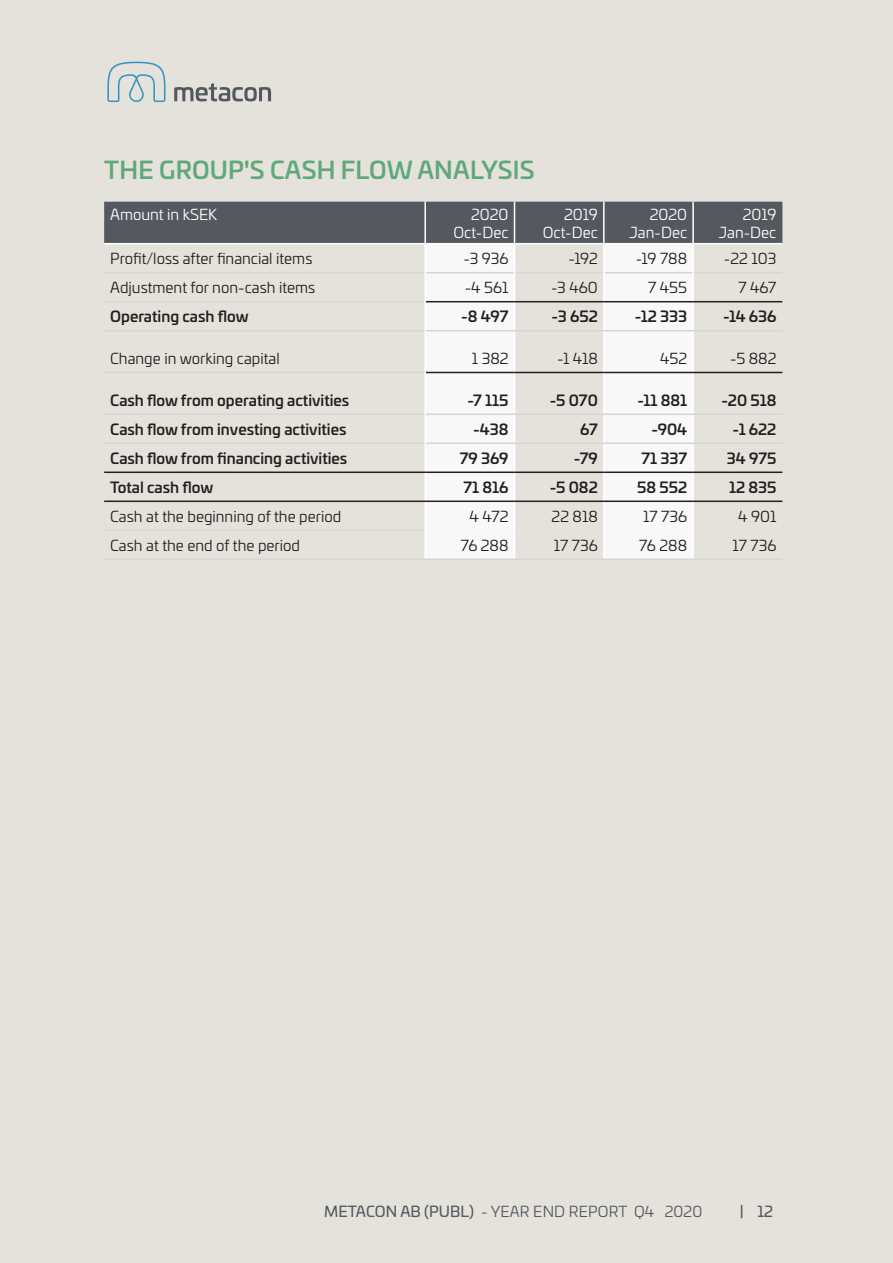
<style>
.page{position:relative;width:893px;height:1263px;background:#e5e2dc}
.page>*{position:absolute;margin:0;border:0;box-sizing:border-box;transform-origin:0 0}
.t1{font:500 24px "Univia Pro";letter-spacing:.01em;color:#5fa878}
.t2{font:15px "Univia Pro";color:#231f20}
.t3{font:500 15px "Univia Pro";color:#231f20}
.t4{font:15px/18px "Univia Pro";color:#fff;text-align:right}
.t5{font:15px "Univia Pro";letter-spacing:.01em;color:#53595f}
.t6{font:15px "Univia Pro";color:#53595f}
.s1{font-style:inherit}
</style>
<div class="page">
<svg style="left:174px;top:83px;width:97px;height:18px"></svg>
<svg style="left:107px;top:62px;width:58px;height:40px"></svg>
<svg style="left:426px;top:332px;width:266px;height:226px;fill:#f7f8f7"></svg>
<hr style="left:424px;top:302px;width:2px;height:29px;background:#fff">
<hr style="left:104px;top:330px;width:320px;height:1px;background:#d4d6d4">
<hr style="left:104px;top:372px;width:320px;height:1px;background:#d4d6d4">
<hr style="left:104px;top:413px;width:320px;height:2px;background:#d4d6d4">
<hr style="left:104px;top:442px;width:320px;height:2px;background:#d4d6d4">
<hr style="left:104px;top:529px;width:320px;height:2px;background:#d4d6d4">
<hr style="left:104px;top:558px;width:321px;height:2px;background:#d4d6d4">
<svg style="left:104px;top:202px;width:678px;height:128px"></svg>
<hr style="left:603px;top:273px;width:2px;height:28px;background:#fff">
<hr style="left:692px;top:273px;width:2px;height:28px;background:#fff">
<hr style="left:424px;top:331px;width:2px;height:41px;background:#fff">
<hr style="left:514px;top:331px;width:1px;height:41px;background:#fff">
<hr style="left:603px;top:331px;width:2px;height:41px;background:#fff">
<hr style="left:692px;top:331px;width:2px;height:41px;background:#fff">
<hr style="left:424px;top:372px;width:2px;height:42px;background:#fff">
<hr style="left:514px;top:373px;width:1px;height:40px;background:#fff">
<hr style="left:603px;top:373px;width:2px;height:40px;background:#fff">
<hr style="left:692px;top:373px;width:2px;height:40px;background:#fff">
<hr style="left:424px;top:414px;width:2px;height:29px;background:#fff">
<hr style="left:603px;top:415px;width:2px;height:27px;background:#fff">
<hr style="left:692px;top:415px;width:2px;height:27px;background:#fff">
<hr style="left:424px;top:473px;width:2px;height:27px;background:#fff">
<hr style="left:603px;top:473px;width:2px;height:27px;background:#fff">
<hr style="left:692px;top:473px;width:2px;height:27px;background:#fff">
<hr style="left:424px;top:502px;width:2px;height:28px;background:#fff">
<hr style="left:603px;top:502px;width:2px;height:28px;background:#fff">
<hr style="left:692px;top:502px;width:2px;height:28px;background:#fff">
<hr style="left:424px;top:202px;width:2px;height:41px;background:#fff">
<hr style="left:514px;top:202px;width:1px;height:41px;background:#fff">
<hr style="left:603px;top:202px;width:2px;height:41px;background:#fff">
<hr style="left:692px;top:202px;width:2px;height:41px;background:#fff">
<hr style="left:104px;top:243px;width:321px;height:1px;background:#fff">
<hr style="left:425px;top:243px;width:89px;height:1px;background:#fff">
<hr style="left:514px;top:243px;width:90px;height:1px;background:#fff">
<hr style="left:604px;top:243px;width:89px;height:1px;background:#fff">
<hr style="left:693px;top:243px;width:89px;height:1px;background:#fff">
<hr style="left:424px;top:443px;width:2px;height:28px;background:#fff">
<hr style="left:603px;top:444px;width:2px;height:27px;background:#fff">
<hr style="left:692px;top:444px;width:2px;height:27px;background:#fff">
<hr style="left:424px;top:530px;width:2px;height:28px;background:#fff">
<svg style="left:514px;top:415px;width:1px;height:143px"></svg>
<hr style="left:603px;top:530px;width:2px;height:28px;background:#fff">
<hr style="left:692px;top:530px;width:2px;height:28px;background:#fff">
<hr style="left:425px;top:558px;width:89px;height:2px;background:#d4d6d4">
<hr style="left:514px;top:558px;width:90px;height:2px;background:#d4d6d4">
<hr style="left:604px;top:558px;width:89px;height:2px;background:#d4d6d4">
<hr style="left:693px;top:558px;width:89px;height:2px;background:#d4d6d4">
<hr style="left:426px;top:301px;width:88px;height:1px;background:#231f20">
<hr style="left:514px;top:301px;width:90px;height:1px;background:#231f20">
<hr style="left:604px;top:301px;width:89px;height:1px;background:#231f20">
<hr style="left:693px;top:301px;width:89px;height:1px;background:#231f20">
<hr style="left:426px;top:372px;width:88px;height:1px;background:#231f20">
<hr style="left:514px;top:372px;width:90px;height:1px;background:#231f20">
<hr style="left:604px;top:372px;width:89px;height:1px;background:#231f20">
<hr style="left:693px;top:372px;width:89px;height:1px;background:#231f20">
<hr style="left:426px;top:330px;width:88px;height:1px;background:#d4d6d4">
<hr style="left:514px;top:330px;width:90px;height:1px;background:#d4d6d4">
<hr style="left:604px;top:330px;width:89px;height:1px;background:#d4d6d4">
<hr style="left:693px;top:330px;width:89px;height:1px;background:#d4d6d4">
<hr style="left:104px;top:471px;width:321px;height:2px;background:#231f20">
<hr style="left:425px;top:471px;width:89px;height:2px;background:#231f20">
<hr style="left:514px;top:471px;width:90px;height:2px;background:#231f20">
<hr style="left:604px;top:471px;width:89px;height:2px;background:#231f20">
<hr style="left:693px;top:471px;width:89px;height:2px;background:#231f20">
<hr style="left:104px;top:500px;width:321px;height:2px;background:#231f20">
<hr style="left:425px;top:500px;width:89px;height:2px;background:#231f20">
<hr style="left:514px;top:500px;width:90px;height:2px;background:#231f20">
<hr style="left:604px;top:500px;width:89px;height:2px;background:#231f20">
<hr style="left:693px;top:500px;width:89px;height:2px;background:#231f20">
<hr style="left:426px;top:413px;width:88px;height:2px;background:#d4d6d4">
<hr style="left:514px;top:413px;width:90px;height:2px;background:#d4d6d4">
<hr style="left:604px;top:413px;width:89px;height:2px;background:#d4d6d4">
<hr style="left:693px;top:413px;width:89px;height:2px;background:#d4d6d4">
<hr style="left:426px;top:442px;width:88px;height:2px;background:#d4d6d4">
<hr style="left:514px;top:442px;width:90px;height:2px;background:#d4d6d4">
<hr style="left:604px;top:442px;width:89px;height:2px;background:#d4d6d4">
<hr style="left:693px;top:442px;width:89px;height:2px;background:#d4d6d4">
<h1 class="t1" style="left:104px;top:151px;width:432px">THE GROUP'S CASH FLOW ANALYSIS</h1>
<p class="t4" style="left:110px;top:204px;width:109px">Amount in kSEK</p>
<p class="t4" style="left:453px;top:204px;width:57px">2020<br>Oct-Dec</p>
<p class="t4" style="left:543px;top:204px;width:57px">2019<br>Oct-Dec</p>
<p class="t4" style="left:629px;top:204px;width:59px">2020<br>Jan-Dec</p>
<p class="t4" style="left:719px;top:204px;width:59px">2019<br>Jan-Dec</p>
<p class="t2" style="left:110px;top:248px;width:204px">Profit/loss after financial items</p>
<p class="t2" style="left:464px;top:248px;width:46px">-3 936</p>
<p class="t2" style="left:568px;top:248px;width:31px">-192</p>
<p class="t2" style="left:636px;top:248px;width:53px">-19 788</p>
<p class="t2" style="left:724px;top:248px;width:54px">-22 103</p>
<p class="t2" style="left:110px;top:277px;width:207px">Adjustment for non-cash items</p>
<p class="t2" style="left:465px;top:277px;width:45px">-4 561</p>
<p class="t2" style="left:551px;top:277px;width:48px">-3 460</p>
<p class="t2" style="left:648px;top:277px;width:41px">7 455</p>
<p class="t2" style="left:738px;top:277px;width:40px">7 467</p>
<p class="t3" style="left:110px;top:305px;width:140px">Operating cash flow</p>
<p class="t3" style="left:461px;top:305px;width:49px">-8 497</p>
<p class="t3" style="left:551px;top:305px;width:48px">-3 652</p>
<p class="t3" style="left:635px;top:305px;width:54px">-12 333</p>
<p class="t3" style="left:723px;top:305px;width:55px">-14 636</p>
<p class="t2" style="left:110px;top:348px;width:171px">Change in working capital</p>
<p class="t2" style="left:472px;top:348px;width:38px">1 382</p>
<p class="t2" style="left:557px;top:348px;width:42px">-1 418</p>
<p class="t2" style="left:660px;top:348px;width:29px">452</p>
<p class="t2" style="left:730px;top:348px;width:48px">-5 882</p>
<p class="t3" style="left:110px;top:388px;width:241px">Cash flow from operating activities</p>
<p class="t3" style="left:467px;top:388px;width:43px">-7 115</p>
<p class="t3" style="left:550px;top:388px;width:50px">-5 070</p>
<p class="t3" style="left:637px;top:388px;width:51px">-11 881</p>
<p class="t3" style="left:721px;top:388px;width:56px">-20 518</p>
<p class="t3" style="left:110px;top:418px;width:238px">Cash flow from investing activities</p>
<p class="t3" style="left:473px;top:418px;width:37px">-438</p>
<p class="t3" style="left:580px;top:418px;width:19px">67</p>
<p class="t3" style="left:651px;top:418px;width:37px">-904</p>
<p class="t3" style="left:733px;top:418px;width:45px">-1 622</p>
<p class="t3" style="left:110px;top:447px;width:239px">Cash flow from financing activities</p>
<p class="t3" style="left:460px;top:447px;width:50px">79 369</p>
<p class="t3" style="left:574px;top:447px;width:25px">-79</p>
<p class="t3" style="left:641px;top:447px;width:47px">71 337</p>
<p class="t3" style="left:727px;top:447px;width:51px">34 975</p>
<p class="t3" style="left:110px;top:476px;width:105px">Total cash flow</p>
<p class="t3" style="left:463px;top:476px;width:46px">71 816</p>
<p class="t3" style="left:550px;top:476px;width:49px">-5 082</p>
<p class="t3" style="left:637px;top:476px;width:52px">58 552</p>
<p class="t3" style="left:729px;top:476px;width:49px">12 835</p>
<p class="t2" style="left:110px;top:505px;width:233px">Cash at the beginning of the period</p>
<p class="t2" style="left:470px;top:505px;width:40px">4 472</p>
<p class="t2" style="left:552px;top:505px;width:48px">22 818</p>
<p class="t2" style="left:643px;top:505px;width:46px">17 736</p>
<p class="t2" style="left:738px;top:505px;width:40px">4 901</p>
<p class="t2" style="left:110px;top:534px;width:191px">Cash at the end of the period</p>
<p class="t2" style="left:461px;top:534px;width:49px">76 288</p>
<p class="t2" style="left:554px;top:534px;width:46px">17 736</p>
<p class="t2" style="left:639px;top:534px;width:49px">76 288</p>
<p class="t2" style="left:732px;top:534px;width:46px">17 736</p>
<p class="t5" style="left:324px;top:1200px;width:379px"><span class="s1">METACON AB (PUBL)</span> - YEAR END REPORT Q4 2020</p>
<p class="t6" style="left:740px;top:1200px;width:35px">| 12</p>
</div>
